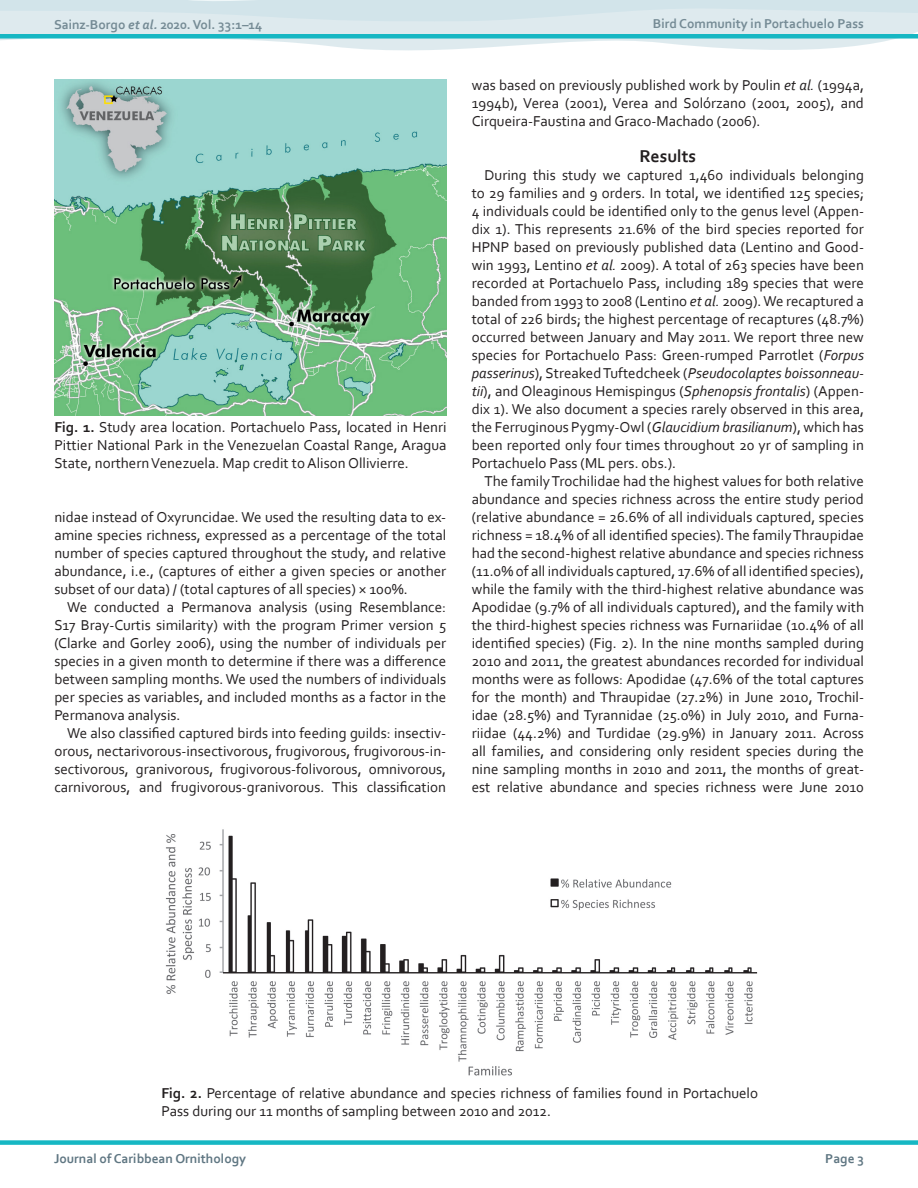
<style>
.page{position:relative;width:918px;height:1188px;background:#fff}
.page>*{position:absolute;margin:0;border:0;box-sizing:border-box;transform-origin:0 0}
.Body_Heading_1{font:700 18px "Corbel";color:#231f20}
.main_body_text{font:15px/18px "Corbel";color:#231f20;text-align:justify}
.Figure_Legend{font:15px/18px "Corbel";color:#231f20;text-align:justify}
.t1{font:700 13.5px "Corbel";color:#758b95}
.t2{font:700 13.5px "Corbel";color:#5f7682}
.s1{font-style:italic}
.s2{font-weight:700}
</style>
<div class="page">
<svg style="left:0;top:0;width:918px;height:51px;fill:#deeaee"></svg>
<div style="left:0;top:1140px;width:918px;height:5px;background:#16b7c3"></div>
<img style="left:54px;top:80px;width:393px;height:335px">
<img style="left:165px;top:829px;width:593px;height:247px">
<div style="left:0;top:34px;width:918px;height:5px;background:#16b7c3"></div>
<p class="t1" style="left:54px;top:16px;width:210px">Sainz-Borgo <span class="s1">et al.</span> 2020. Vol. 33:1–14</p>
<p class="t1" style="left:653px;top:15px;width:213px">Bird Community in Portachuelo Pass</p>
<p class="Figure_Legend" style="left:54px;top:418px;width:394px"><span class="s2">Fig. 1.</span> Study area location. Portachuelo Pass, located in Henri Pittier National Park in the Venezuelan Coastal Range, Aragua State, northern Venezuela. Map credit to Alison Ollivierre.</p>
<p class="main_body_text" style="left:54px;top:508px;width:393px">nidae instead of Oxyruncidae. We used the resulting data to ex&shy;amine species richness, expressed as a percentage of the total number of species captured throughout the study, and relative abundance, i.e., (captures of either a given species or another subset of our data) / (total captures of all species) × 100%.</p>
<p class="main_body_text" style="left:54px;top:598px;width:393px;text-indent:13px">We conducted a Permanova analysis (using Resemblance:<br>S17 Bray-Curtis similarity) with the program Primer version 5 (Clarke and Gorley 2006), using the number of individuals per species in a given month to determine if there was a difference between sampling months. We used the numbers of individuals per species as variables, and included months as a factor in the Permanova analysis.</p>
<p class="main_body_text" style="left:54px;top:724px;width:393px;text-indent:13px">We also classified captured birds into feeding guilds: insectiv&shy;orous, nectarivorous-insectivorous, frugivorous, frugivorous-in&shy;sectivorous, granivorous, frugivorous-folivorous, omnivorous, carnivorous, and frugivorous-granivorous. This classification</p>
<p class="main_body_text" style="left:472px;top:76px;width:394px">was based on previously published work by Poulin <span class="s1">et al.</span> (1994a, 1994b), Verea (2001), Verea and Solórzano (2001, 2005), and Cirqueira-Faustina and Graco-Machado (2006).</p>
<p class="Body_Heading_1" style="left:640px;top:145px;width:58px">Results</p>
<p class="main_body_text" style="left:472px;top:166px;width:394px;text-indent:13px">During this study we captured 1,460 individuals belonging to 29 families and 9 orders. In total, we identified 125 species; 4 individuals could be identified only to the genus level (Appen&shy;dix 1). This represents 21.6% of the bird species reported for HPNP based on previously published data (Lentino and Good&shy;win 1993, Lentino <span class="s1">et al.</span> 2009). A total of 263 species have been recorded at Portachuelo Pass, including 189 species that were banded from 1993 to 2008 (Lentino <span class="s1">et al.</span> 2009). We recaptured a total of 226 birds; the highest percentage of recaptures (48.7%) occurred between January and May 2011. We report three new species for Portachuelo Pass: Green-rumped Parrotlet (<span class="s1">Forpus passerinus</span>), Streaked Tuftedcheek (<span class="s1">Pseudocolaptes boissonneau&shy;tii</span>), and Oleaginous Hemispingus (<span class="s1">Sphenopsis frontalis</span>) (Appen&shy;dix 1). We also document a species rarely observed in this area, the Ferruginous Pygmy-Owl (<span class="s1">Glaucidium brasilianum</span>), which has been reported only four times throughout 20 yr of sampling in Portachuelo Pass (ML pers. obs.).</p>
<p class="main_body_text" style="left:472px;top:472px;width:394px;text-indent:13px">The family Trochilidae had the highest values for both relative abundance and species richness across the entire study period (relative abundance = 26.6% of all individuals captured, species richness = 18.4% of all identified species). The family Thraupidae had the second-highest relative abundance and species richness (11.0% of all individuals captured, 17.6% of all identified species), while the family with the third-highest relative abundance was Apodidae (9.7% of all individuals captured), and the family with the third-highest species richness was Furnariidae (10.4% of all identified species) (Fig. 2). In the nine months sampled during 2010 and 2011, the greatest abundances recorded for individual months were as follows: Apodidae (47.6% of the total captures for the month) and Thraupidae (27.2%) in June 2010, Trochil&shy;idae (28.5%) and Tyrannidae (25.0%) in July 2010, and Furna&shy;riidae (44.2%) and Turdidae (29.9%) in January 2011. Across all families, and considering only resident species during the nine sampling months in 2010 and 2011, the months of great&shy;est relative abundance and species richness were June 2010</p>
<p class="Figure_Legend" style="left:161px;top:1084px;width:598px"><span class="s2">Fig. 2.</span> Percentage of relative abundance and species richness of families found in Portachuelo<br>Pass during our 11 months of sampling between 2010 and 2012.</p>
<p class="t2" style="left:54px;top:1150px;width:194px">Journal of Caribbean Ornithology</p>
<p class="t2" style="left:825px;top:1150px;width:40px">Page 3</p>
</div>
